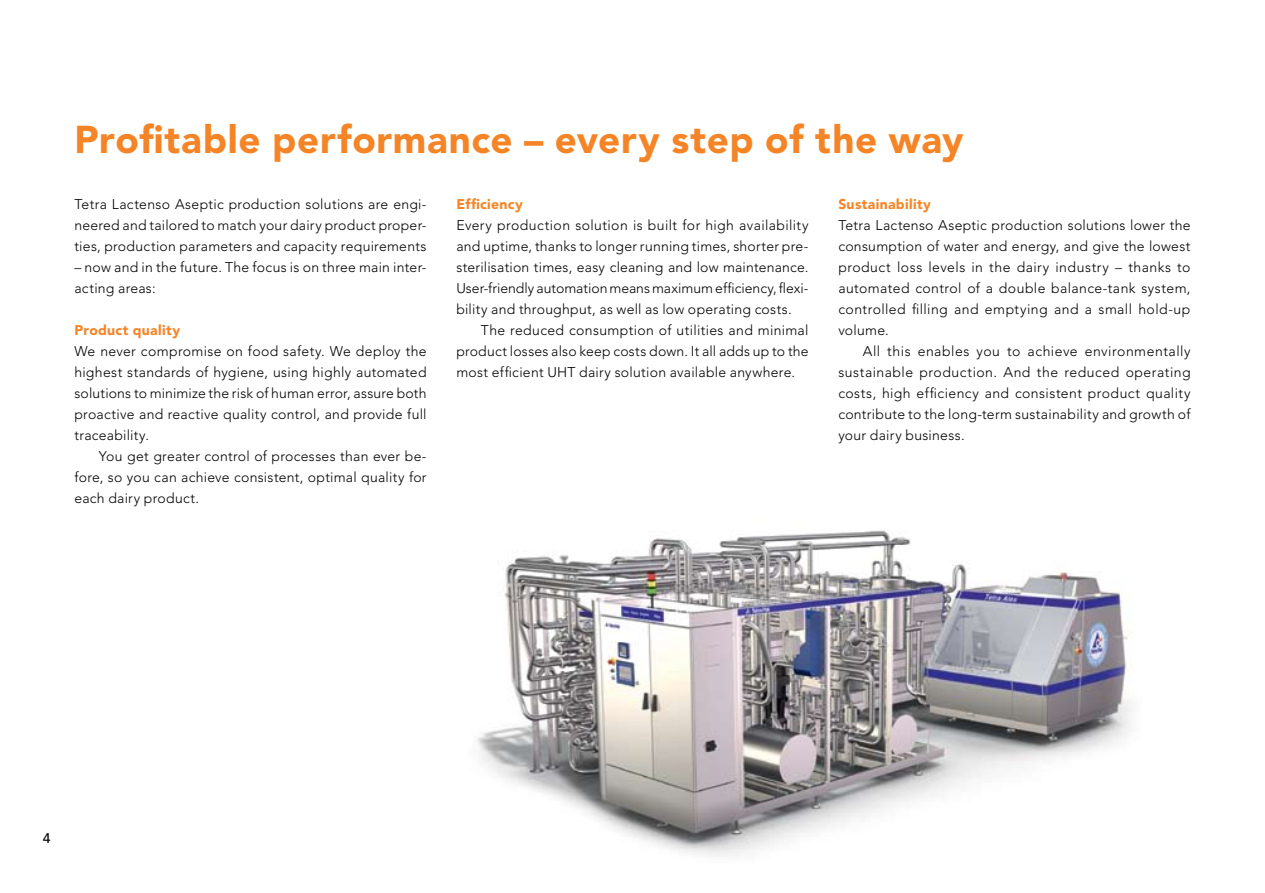
<style>
.page{position:relative;width:1265px;height:893px;background:#fff}
.page>*{position:absolute;margin:0;border:0;box-sizing:border-box;transform-origin:0 0}
.t1{font:900 38.5px "Avenir LT Std";letter-spacing:.02em;color:#f58426}
.t2{font:300 14px/21px "Avenir LT Std";letter-spacing:.02em;color:#000;text-align:justify}
.t3{font:900 14px "Avenir LT Std";letter-spacing:.025em;color:#f58426}
</style>
<div class="page">
<img style="left:476px;top:530px;width:656px;height:326px">
<h1 class="t1" style="left:74px;top:116px;width:891px">Profitable performance – every step of the way</h1>
<p class="t2" style="left:74px;top:194px;width:354px">Tetra Lactenso Aseptic production solutions are engi&shy;neered and tailored to match your dairy product proper&shy;ties, production parameters and capacity requirements</p>
<p class="t2" style="left:74px;top:257px;width:354px">– now and in the future. The focus is on three main inter&shy;acting areas:</p>
<p class="t3" style="left:74px;top:322px;width:107px">Product quality</p>
<p class="t2" style="left:74px;top:341px;width:354px">We never compromise on food safety. We deploy the highest standards of hygiene, using highly automated solutions to minimize the risk of human error, assure both proactive and reactive quality control, and provide full traceability.</p>
<p class="t2" style="left:74px;top:446px;width:354px;text-indent:24px">You get greater control of processes than ever be&shy;fore, so you can achieve consistent, optimal quality for each dairy product.</p>
<p class="t3" style="left:456px;top:196px;width:68px">Efficiency</p>
<p class="t2" style="left:456px;top:215px;width:354px">Every production solution is built for high availability and uptime, thanks to longer running times, shorter pre&shy;sterilisation times, easy cleaning and low maintenance.<br>User-friendly automation means maximum efficiency, flexi&shy;bility and throughput, as well as low operating costs.</p>
<p class="t2" style="left:456px;top:320px;width:354px;text-indent:24px">The reduced consumption of utilities and minimal product losses also keep costs down. It all adds up to the most efficient UHT dairy solution available anywhere.</p>
<p class="t3" style="left:838px;top:196px;width:94px">Sustainability</p>
<p class="t2" style="left:838px;top:215px;width:354px">Tetra Lactenso Aseptic production solutions lower the consumption of water and energy, and give the lowest product loss levels in the dairy industry – thanks to automated control of a double balance-tank system, controlled filling and emptying and a small hold-up volume.</p>
<p class="t2" style="left:838px;top:341px;width:354px;text-indent:24px">All this enables you to achieve environmentally sustainable production. And the reduced operating costs, high efficiency and consistent product quality contribute to the long-term sustainability and growth of your dairy business.</p>
</div>
